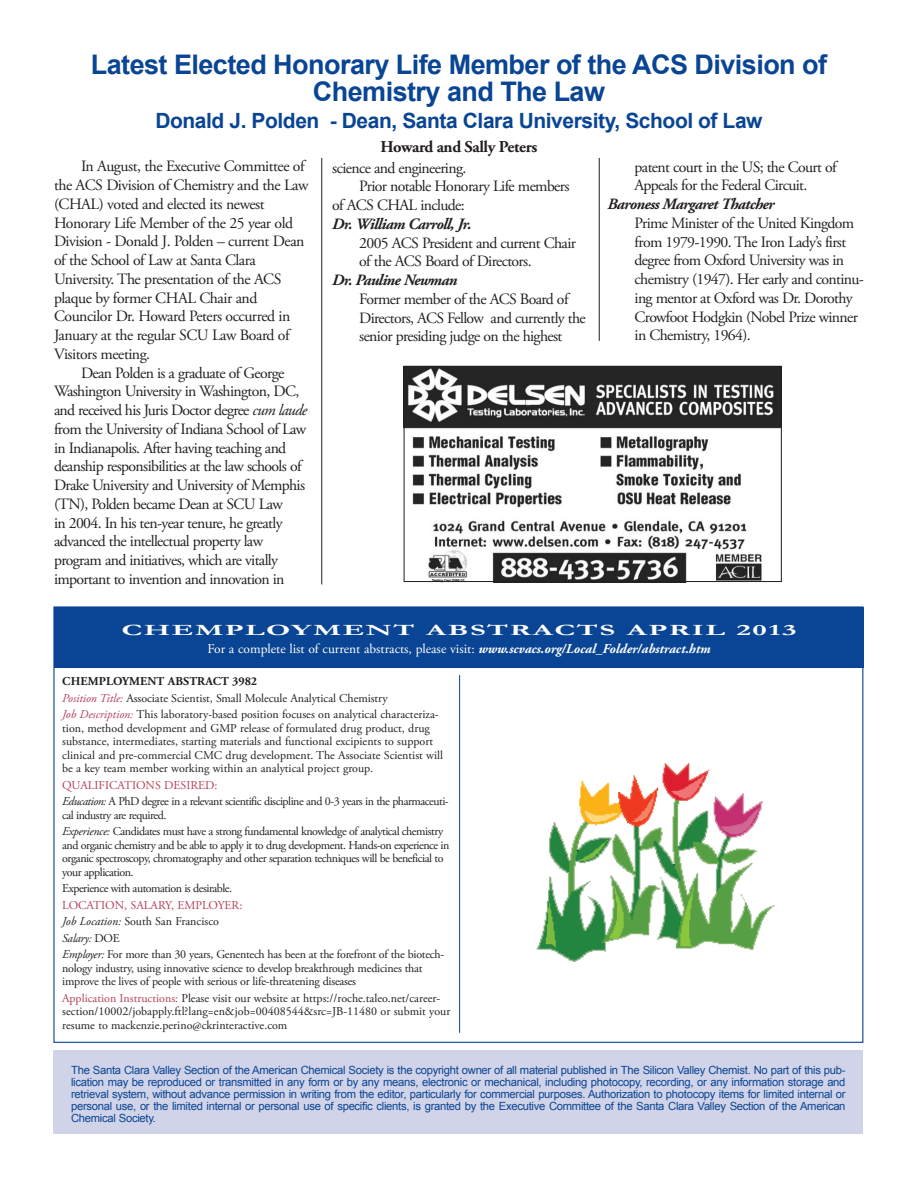
<style>
.page{position:relative;width:918px;height:1188px;background:#fff}
.page>*{position:absolute;margin:0;border:0;box-sizing:border-box;transform-origin:0 0}
.t1{font:700 27px/27px "Arial";letter-spacing:-.02em;color:#094594;text-align:center}
.t2{font:700 21px "Arial";letter-spacing:-.02em;color:#094594}
.t3{font:700 16.5px "Adobe Garamond Pro";letter-spacing:-.02em;color:#231f20}
.newsletter_body{font:15.75px/18.8px "Adobe Garamond Pro";letter-spacing:-.04em;color:#231f20}
.newsletter_body-2{font:italic 700 15.75px "Adobe Garamond Pro";letter-spacing:-.04em;color:#231f20}
.t4{font:700 15.75px "Garamond";letter-spacing:.05em;color:#fff;scale:1.95 1}
.t5{font:13.5px "Adobe Garamond Pro";color:#fff}
.abs_body{font:12px/13.5px "Adobe Garamond Pro";letter-spacing:-.01em;color:#231f20}
.abs_body-2{font:12px/13.5px "Adobe Garamond Pro";letter-spacing:-.04em;color:#231f20}
.abs_body-3{font:12px "Adobe Garamond Pro";color:#b63f59}
.abs_body-4{font:700 12px "Adobe Garamond Pro";letter-spacing:.015em;color:#231f20}
.abs_body-5{font:italic 12px "Adobe Garamond Pro";letter-spacing:-.02em;color:#231f20}
.newsletter_body-3{font:11.25px/12px "Arial";letter-spacing:-.025em;color:#094594;text-align:justify}
.s1{font-style:italic}
.s2{font-weight:700;font-style:italic}
.s3{font-style:italic;color:#b63f59}
.s4{font-style:normal}
.s5{color:#b63f59}
</style>
<div class="page">
<div style="left:53px;top:1051px;width:810px;height:83px;background:#d1d3e8"></div>
<div style="left:54px;top:607px;width:810px;height:61px;background:#094594"></div>
<hr style="left:459px;top:675px;width:1px;height:358px;background:#094594">
<hr style="left:321px;top:158px;width:1px;height:426px;background:#231f20">
<hr style="left:599px;top:158px;width:1px;height:183px;background:#231f20">
<img style="left:403px;top:366px;width:377px;height:216px">
<div style="left:404px;top:366px;width:378px;height:216px;border:1px solid #231f20"></div>
<img style="left:536px;top:763px;width:239px;height:199px">
<p class="t1" style="left:91px;top:51px;width:738px">Latest Elected Honorary Life Member of the ACS Division of<br>Chemistry and The Law</p>
<p class="t2" style="left:155px;top:106px;width:609px">Donald J. Polden - Dean, Santa Clara University, School of Law</p>
<p class="t3" style="left:381px;top:137px;width:158px">Howard and Sally Peters</p>
<p class="newsletter_body" style="left:54px;top:158px;width:256px;text-indent:27px">In August, the Executive Committee of the ACS Division of Chemistry and the Law (CHAL) voted and elected its newest Honorary Life Member of the 25 year old Division - Donald J. Polden – current Dean of the School of Law at Santa Clara University. The presentation of the ACS plaque by former CHAL Chair and Councilor Dr. Howard Peters occurred in January at the regular SCU Law Board of Visitors meeting.</p>
<p class="newsletter_body" style="left:54px;top:364px;width:255px;text-indent:27px">Dean Polden is a graduate of George Washington University in Washington, DC, and received his Juris Doctor degree <span class="s1">cum laude </span>from the University of Indiana School of Law in Indianapolis. After having teaching and deanship responsibilities at the law schools of Drake University and University of Memphis (TN), Polden became Dean at SCU Law<br>in 2004. In his ten-year tenure, he greatly advanced the intellectual property law program and initiatives, which are vitally important to invention and innovation in</p>
<p class="newsletter_body" style="left:635px;top:158px;width:204px">patent court in the US; the Court of<br>Appeals for the Federal Circuit.</p>
<p class="newsletter_body-2" style="left:608px;top:195px;width:168px">Baroness Margaret Thatcher</p>
<p class="newsletter_body" style="left:635px;top:214px;width:231px">Prime Minister of the United Kingdom from 1979-1990. The Iron Lady’s first degree from Oxford University was in chemistry (1947). Her early and continu&shy;ing mentor at Oxford was Dr. Dorothy Crowfoot Hodgkin (Nobel Prize winner in Chemistry, 1964).</p>
<p class="newsletter_body" style="left:332px;top:159px;width:136px">science and engineering.</p>
<p class="newsletter_body" style="left:332px;top:178px;width:239px;text-indent:27px">Prior notable Honorary Life members of ACS CHAL include:</p>
<p class="newsletter_body-2" style="left:332px;top:215px;width:141px">Dr. William Carroll, Jr.</p>
<p class="newsletter_body" style="left:359px;top:234px;width:218px">2005 ACS President and current Chair of the ACS Board of Directors.</p>
<p class="newsletter_body-2" style="left:332px;top:271px;width:127px">Dr. Pauline Newman</p>
<p class="newsletter_body" style="left:359px;top:290px;width:228px">Former member of the ACS Board of<br>Directors, ACS Fellow and currently the senior presiding judge on the highest</p>
<p class="t4" style="left:121px;top:619px;width:127px">CHEMPLOYMENT</p>
<p class="t4" style="left:426px;top:619px;width:33px">ABST</p>
<p class="t4" style="left:510px;top:619px;width:34px">RACTS</p>
<p class="t4" style="left:627px;top:619px;width:89px">APRIL 2013</p>
<p class="t5" style="left:207px;top:641px;width:505px">For a complete list of current abstracts, please visit: <span class="s2">www.scvacs.org/Local_Folder/abstract.htm</span></p>
<p class="abs_body-4" style="left:62px;top:674px;width:122px">CHEMPLOYMENT Abstract</p>
<p class="abs_body-4" style="left:232px;top:674px;width:26px">3982</p>
<p class="abs_body" style="left:62px;top:692px;width:327px"><span class="s3">Position Title:</span> Associate Scientist, Small Molecule Analytical Chemistry</p>
<p class="abs_body" style="left:62px;top:708px;width:382px"><span class="s3">Job Description:</span> This laboratory-based position focuses on analytical characteriza&shy;tion, method development and GMP release of formulated drug product, drug substance, intermediates, starting materials and functional excipients to support clinical and pre-commercial CMC drug development. The Associate Scientist will be a key team member working within an analytical project group.</p>
<p class="abs_body-3" style="left:62px;top:778px;width:157px">QUALIFICATIONS DESIRED:</p>
<p class="abs_body-2" style="left:62px;top:795px;width:388px"><span class="s1">Education:</span> A PhD degree in a relevant scientific discipline and 0-3 years in the pharmaceuti&shy;cal industry are required.</p>
<p class="abs_body-2" style="left:62px;top:825px;width:389px"><span class="s1">Experience:</span> Candidates must have a strong fundamental knowledge of analytical chemistry and organic chemistry and be able to apply it to drug development. Hands-on experience in organic spectroscopy, chromatography and other separation techniques will be beneficial to your application.</p>
<p class="abs_body-2" style="left:62px;top:882px;width:172px">Experience with automation is desirable.</p>
<p class="abs_body-3" style="left:62px;top:898px;width:182px">LOCATION, SALARY, EMPLOYER:</p>
<p class="abs_body" style="left:62px;top:915px;width:158px"><span class="s1">Job Location:</span> South San Francisco</p>
<p class="abs_body-5" style="left:62px;top:931px;width:59px">Salary: <span class="s4">DOE</span></p>
<p class="abs_body" style="left:62px;top:948px;width:383px"><span class="s1">Employer:</span> For more than 30 years, Genentech has been at the forefront of the biotech&shy;nology industry, using innovative science to develop breakthrough medicines that improve the lives of people with serious or life-threatening diseases</p>
<p class="abs_body" style="left:62px;top:992px;width:390px"><span class="s5">Application Instructions:</span> Please visit our website at https://roche.taleo.net/career&shy;section/10002/jobapply.ftl?lang=en&amp;job=00408544&amp;src=JB-11480 or submit your resume to mackenzie.perino@ckrinteractive.com</p>
<p class="newsletter_body-3" style="left:71px;top:1064px;width:776px">The Santa Clara Valley Section of the American Chemical Society is the copyright owner of all material published in The Silicon Valley Chemist. No part of this pub&shy;lication may be reproduced or transmitted in any form or by any means, electronic or mechanical, including photocopy, recording, or any information storage and retrieval system, without advance permission in writing from the editor, particularly for commercial purposes. Authorization to photocopy items for limited internal or personal use, or the limited internal or personal use of specific clients, is granted by the Executive Committee of the Santa Clara Valley Section of the American Chemical Society.</p>
</div>
